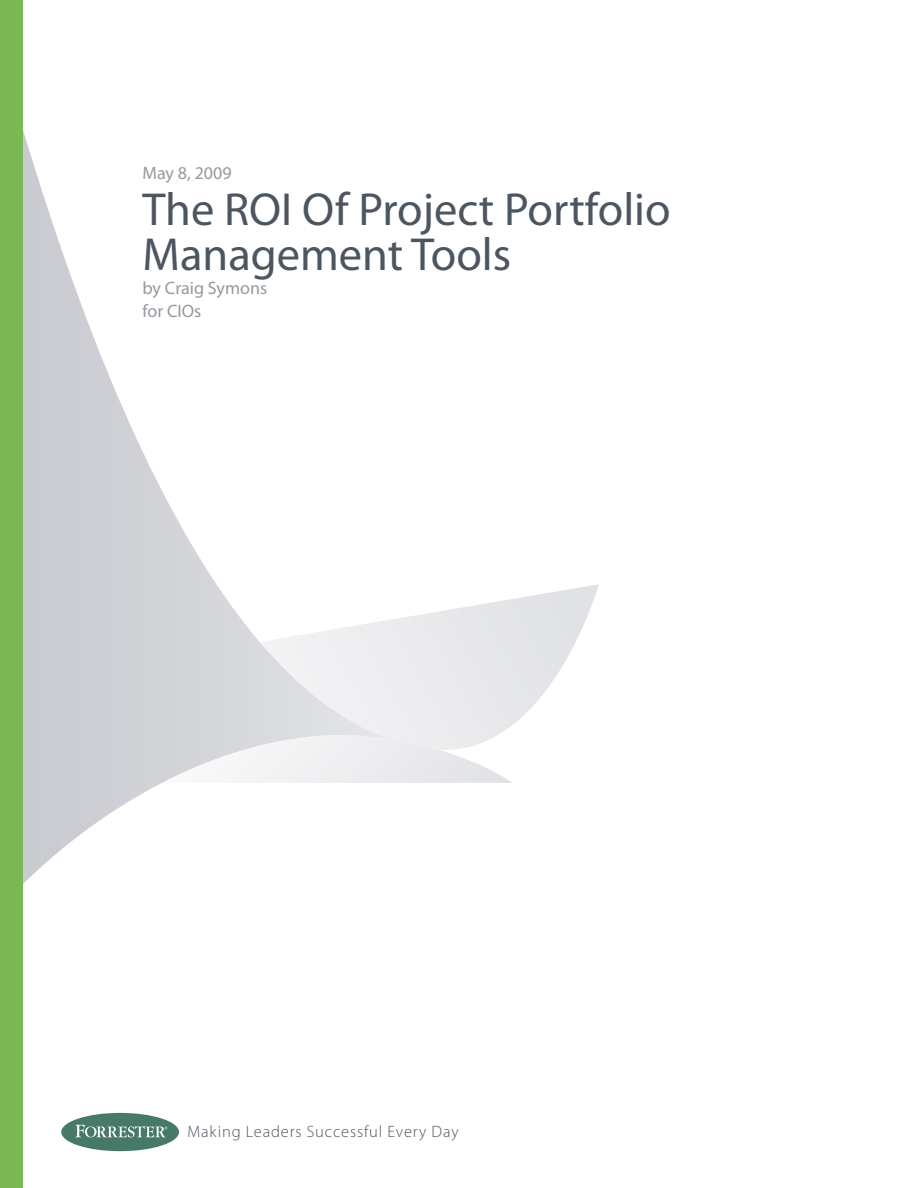
<style>
.page{position:relative;width:918px;height:1188px;background:#fff}
.page>*{position:absolute;margin:0;border:0;box-sizing:border-box;transform-origin:0 0}
.t1{font:46.5px/45px "Myriad Pro";color:#4c5660}
.t2{font:18px/22.5px "Myriad Pro";color:#949aa0}
.t3{font:300 16.5px "Myriad Pro";letter-spacing:.05em;color:#4c5660}
</style>
<div class="page">
<svg style="left:22px;top:50px;width:238px;height:858px"></svg>
<svg style="left:260px;top:584px;width:339px;height:151px"></svg>
<svg style="left:162px;top:735px;width:350px;height:48px"></svg>
<div style="left:0;top:0;width:22px;height:1188px;background:#7bb752"></div>
<div style="left:61px;top:1113px;width:118px;height:38px;background:#46796a;border-radius:50%"></div>
<svg style="left:75px;top:1125px;width:92px;height:12px"></svg>
<p class="t2" style="left:142px;top:162px;width:91px">May 8, 2009</p>
<p class="t1" style="left:142px;top:188px;width:530px">The ROI Of Project Portfolio<br>Management Tools</p>
<p class="t2" style="left:142px;top:277px;width:126px">by Craig Symons for CIOs</p>
<p class="t3" style="left:188px;top:1123px;width:273px">Making Leaders Successful Every Day</p>
</div>
